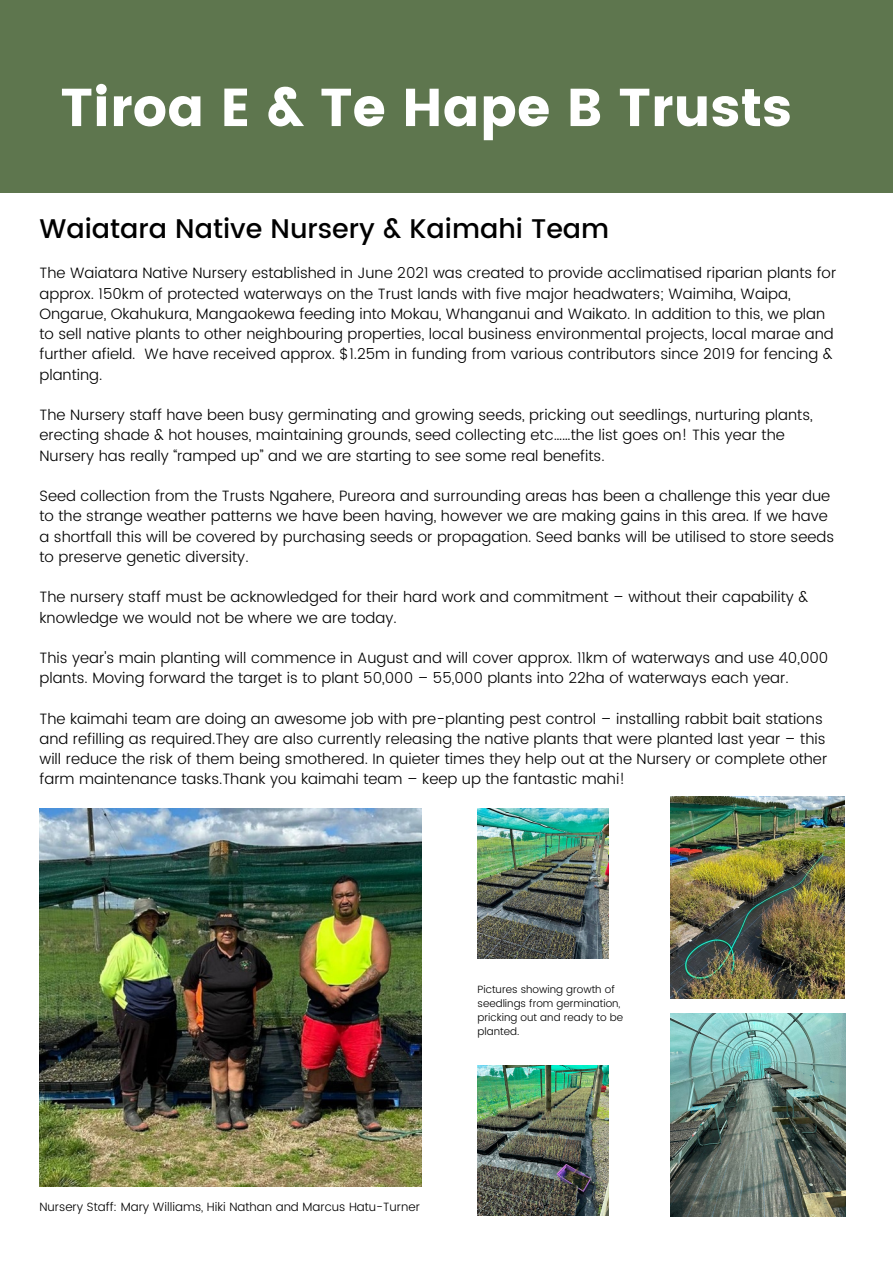
<style>
.page{position:relative;width:893px;height:1264px;background:#fff}
.page>*{position:absolute;margin:0;border:0;box-sizing:border-box;transform-origin:0 0}
.t1{font:53.25px "Poppins";color:#fff}
.t2{font:500 27px "Poppins";color:#000}
.t3{font:300 15px/20.2px "Poppins";color:#000}
.t4{font:300 12px "Poppins";color:#000}
.t5{font:300 10.5px/14px "Poppins";color:#000}
</style>
<div class="page">
<div style="left:0;top:0;width:892px;height:193px;background:#5e764e"></div>
<img style="left:39px;top:808px;width:383px;height:378px">
<img style="left:670px;top:796px;width:174px;height:202px">
<img style="left:477px;top:1065px;width:131px;height:150px">
<img style="left:670px;top:1013px;width:175px;height:203px">
<img style="left:477px;top:808px;width:131px;height:150px">
<p class="t1" style="left:60px;top:76px;width:732px">Tiroa E &amp; Te Hape B Trusts</p>
<p class="t2" style="left:39px;top:213px;width:571px">Waiatara Native Nursery &amp; Kaimahi Team</p>
<p class="t3" style="left:39px;top:263px;width:798px">The Waiatara Native Nursery established in June 2021 was created to provide acclimatised riparian plants for approx. 150km of protected waterways on the Trust lands with five major headwaters; Waimiha, Waipa, Ongarue, Okahukura, Mangaokewa feeding into Mokau, Whanganui and Waikato. In addition to this, we plan to sell native plants to other neighbouring properties, local business environmental projects, local marae and further afield. We have received approx. $1.25m in funding from various contributors since 2019 for fencing &amp; planting.</p>
<p class="t3" style="left:39px;top:405px;width:774px">The Nursery staff have been busy germinating and growing seeds, pricking out seedlings, nurturing plants, erecting shade &amp; hot houses, maintaining grounds, seed collecting etc……the list goes on! This year the<br>Nursery has really “ramped up” and we are starting to see some real benefits.</p>
<p class="t3" style="left:39px;top:486px;width:796px">Seed collection from the Trusts Ngahere, Pureora and surrounding areas has been a challenge this year due to the strange weather patterns we have been having, however we are making gains in this area. If we have a shortfall this will be covered by purchasing seeds or propagation. Seed banks will be utilised to store seeds to preserve genetic diversity.</p>
<p class="t3" style="left:39px;top:587px;width:770px">The nursery staff must be acknowledged for their hard work and commitment – without their capability &amp; knowledge we would not be where we are today.</p>
<p class="t3" style="left:39px;top:647px;width:790px">This year's main planting will commence in August and will cover approx. 11km of waterways and use 40,000 plants. Moving forward the target is to plant 50,000 – 55,000 plants into 22ha of waterways each year.</p>
<p class="t3" style="left:39px;top:708px;width:789px">The kaimahi team are doing an awesome job with pre-planting pest control – installing rabbit bait stations and refilling as required.They are also currently releasing the native plants that were planted last year – this will reduce the risk of them being smothered. In quieter times they help out at the Nursery or complete other farm maintenance tasks.Thank you kaimahi team – keep up the fantastic mahi!</p>
<p class="t5" style="left:477px;top:982px;width:147px">Pictures showing growth of seedlings from germination, pricking out and ready to be planted.</p>
<p class="t4" style="left:39px;top:1200px;width:382px">Nursery Staff: Mary Williams, Hiki Nathan and Marcus Hatu-Turner</p>
</div>
